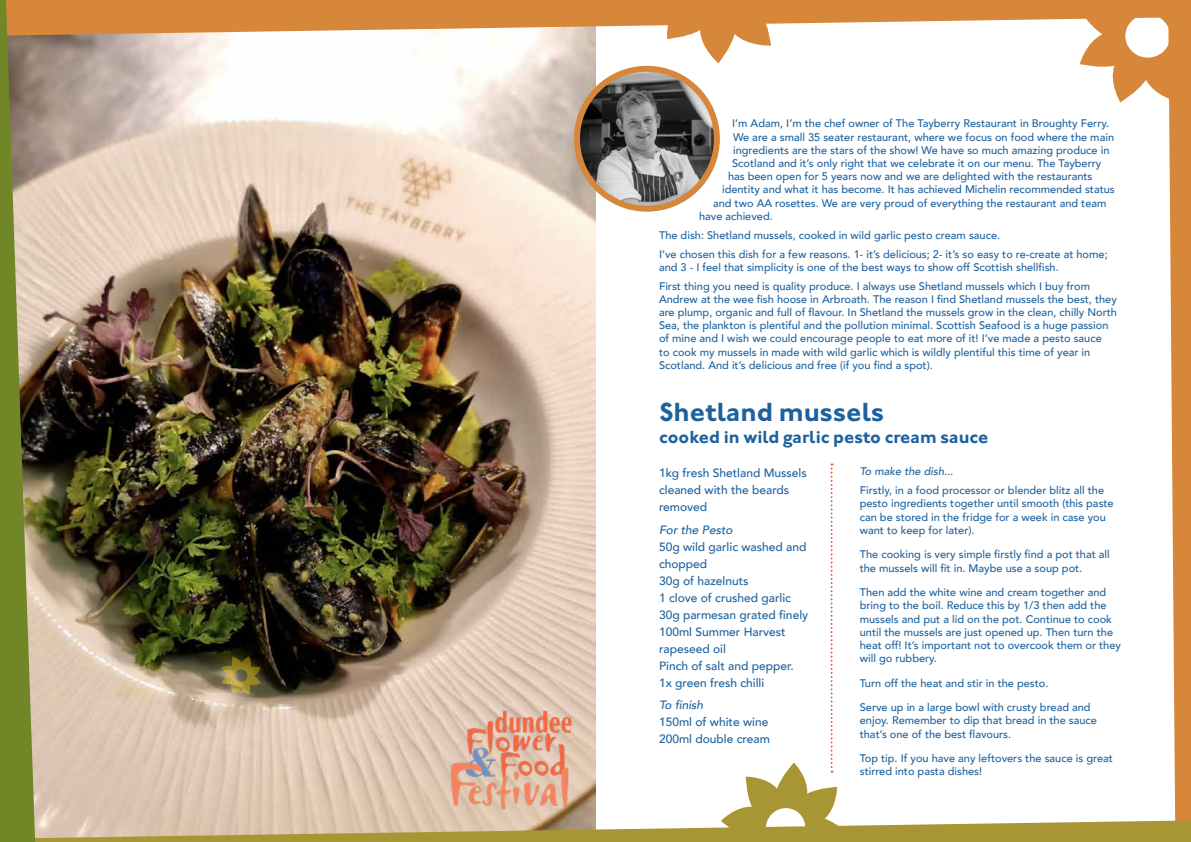
<style>
.page{position:relative;width:1191px;height:842px;background:#fff}
.page>*{position:absolute;margin:0;border:0;box-sizing:border-box;transform-origin:0 0}
.t1{font:700 27px "Johnston ITC";color:#1d619d}
.t2{font:700 18px "Johnston ITC";color:#1d619d}
.t3{font:500 12px/17px "Avenir";color:#1d619d}
.t4{font:italic 500 12px "Avenir";color:#1d619d}
.t5{font:500 11px/13.2px "Avenir";color:#1d619d}
.t6{font:italic 500 11px "Avenir";color:#1d619d}
</style>
<div class="page">
<img style="left:0;top:0;width:1191px;height:842px">
<img style="left:577px;top:69px;width:140px;height:140px;border-radius:70px">
<div style="left:574px;top:66px;width:146px;height:146px;border:6px solid #d68739;border-radius:50%"></div>
<p class="t5" style="left:732px;top:116px;width:378px">I’m Adam, I’m the chef owner of The Tayberry Restaurant in Broughty Ferry.</p>
<p class="t5" style="left:733px;top:130px;width:382px">We are a small 35 seater restaurant, where we focus on food where the main</p>
<p class="t5" style="left:733px;top:143px;width:378px">ingredients are the stars of the show! We have so much amazing produce in</p>
<p class="t5" style="left:732px;top:156px;width:371px">Scotland and it’s only right that we celebrate it on our menu. The Tayberry</p>
<p class="t5" style="left:728px;top:169px;width:366px">has been open for 5 years now and we are delighted with the restaurants</p>
<p class="t5" style="left:722px;top:182px;width:394px">identity and what it has become. It has achieved Michelin recommended status</p>
<p class="t5" style="left:713px;top:196px;width:395px">and two AA rosettes. We are very proud of everything the restaurant and team</p>
<p class="t5" style="left:699px;top:209px;width:75px">have achieved.</p>
<p class="t5" style="left:659px;top:225px;width:450px;line-height:18.9px">The dish: Shetland mussels, cooked in wild garlic pesto cream sauce.<br>I’ve chosen this dish for a few reasons. 1- it’s delicious; 2- it’s so easy to re-create at home;</p>
<p class="t5" style="left:659px;top:257px;width:432px;line-height:18.9px">and 3 - I feel that simplicity is one of the best ways to show off Scottish shellfish.<br>First thing you need is quality produce. I always use Shetland mussels which I buy from</p>
<p class="t5" style="left:659px;top:292px;width:459px">Andrew at the wee fish hoose in Arbroath. The reason I find Shetland mussels the best, they are plump, organic and full of flavour. In Shetland the mussels grow in the clean, chilly North Sea, the plankton is plentiful and the pollution minimal. Scottish Seafood is a huge passion of mine and I wish we could encourage people to eat more of it! I’ve made a pesto sauce<br>to cook my mussels in made with wild garlic which is wildly plentiful this time of year in Scotland. And it’s delicious and free (if you find a spot).</p>
<h1 class="t1" style="left:659px;top:396px;width:227px">Shetland mussels</h1>
<h2 class="t2" style="left:659px;top:426px;width:331px">cooked in wild garlic pesto cream sauce</h2>
<p class="t3" style="left:659px;top:464px;width:149px">1kg fresh Shetland Mussels cleaned with the beards removed</p>
<p class="t4" style="left:659px;top:522px;width:75px">For the Pesto</p>
<p class="t3" style="left:659px;top:537px;width:151px">50g wild garlic washed and chopped<br>30g of hazelnuts<br>1 clove of crushed garlic<br>30g parmesan grated finely<br>100ml Summer Harvest rapeseed oil<br>Pinch of salt and pepper.<br>1x green fresh chilli</p>
<p class="t4" style="left:659px;top:698px;width:46px">To finish</p>
<p class="t3" style="left:659px;top:713px;width:112px">150ml of white wine<br>200ml double cream</p>
<p class="t6" style="left:859px;top:465px;width:95px">To make the dish...</p>
<p class="t5" style="left:859px;top:483px;width:255px">Firstly, in a food processor or blender blitz all the pesto ingredients together until smooth (this paste can be stored in the fridge for a week in case you want to keep for later).</p>
<p class="t5" style="left:859px;top:547px;width:251px">The cooking is very simple firstly find a pot that all the mussels will fit in. Maybe use a soup pot.</p>
<p class="t5" style="left:859px;top:585px;width:263px">Then add the white wine and cream together and bring to the boil. Reduce this by 1/3 then add the mussels and put a lid on the pot. Continue to cook until the mussels are just opened up. Then turn the heat off! It’s important not to overcook them or they will go rubbery.</p>
<p class="t5" style="left:859px;top:676px;width:190px">Turn off the heat and stir in the pesto.</p>
<p class="t5" style="left:859px;top:700px;width:239px">Serve up in a large bowl with crusty bread and enjoy. Remember to dip that bread in the sauce that’s one of the best flavours.</p>
<p class="t5" style="left:859px;top:751px;width:255px">Top tip. If you have any leftovers the sauce is great stirred into pasta dishes!</p>
</div>
